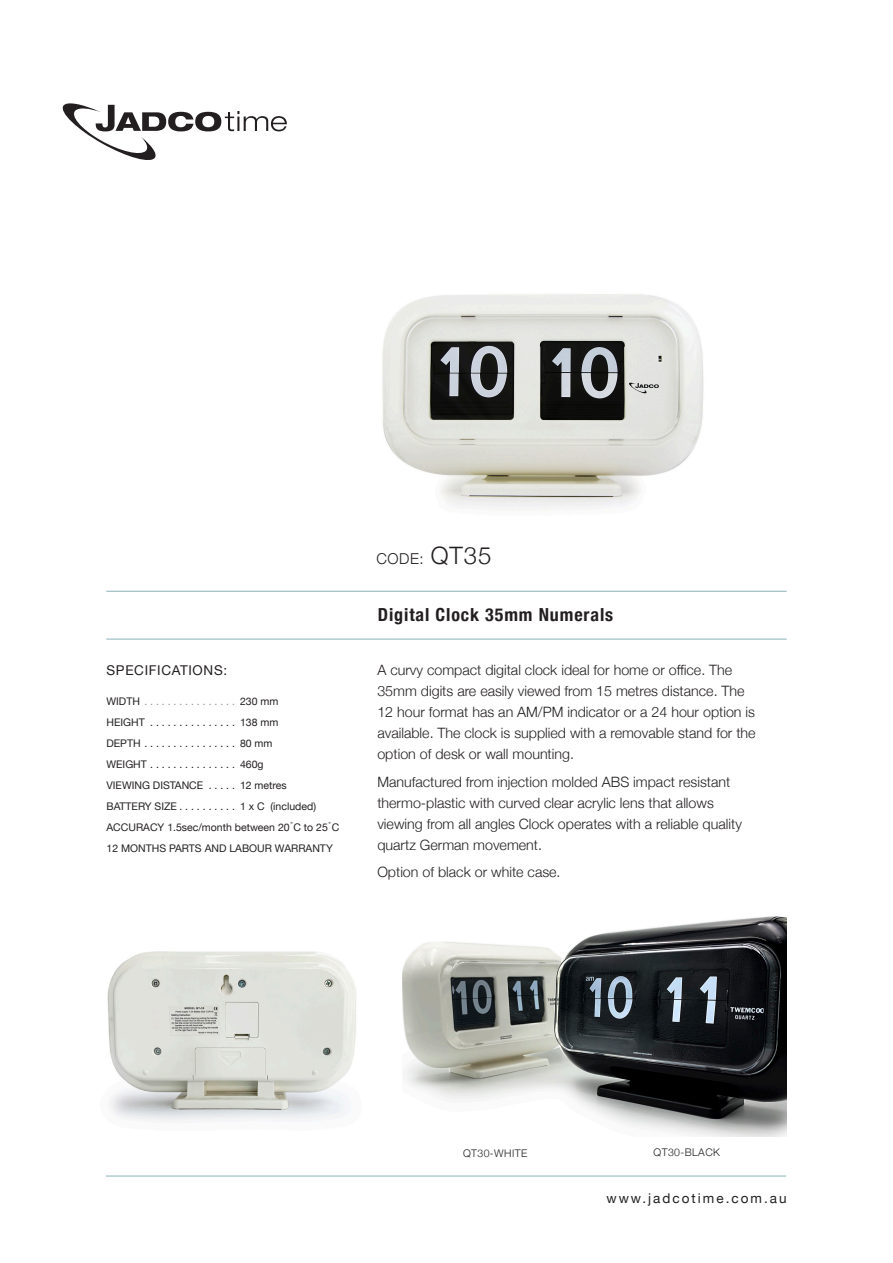
<style>
.page{position:relative;width:893px;height:1263px;background:#fff}
.page>*{position:absolute;margin:0;border:0;box-sizing:border-box;transform-origin:0 0}
.PRODUCT_TITLE{font:700 condensed 18px "Helvetica Neue";letter-spacing:.05em;color:#231f20}
.CLOCK_CODE{font:300 15px "Helvetica Neue";color:#231f20}
.CLOCK_PARAGRAPH_TEXT{font:300 14.25px/21px "Helvetica Neue";color:#231f20}
._5__product_spec_lis{font:13.5px "Helvetica Neue";letter-spacing:.15em;color:#231f20}
._5__product_spec_lis-2{font:13.5px "Helvetica Neue";letter-spacing:.05em;color:#231f20}
._5__product_spec_lis-3{font:10.5px "Helvetica Neue";color:#231f20}
._5__product_spec_lis-4{font:10.5px "Helvetica Neue";color:#939598}
.CLOCK_CODE-2{font:300 10.5px "Helvetica Neue";letter-spacing:.04em;color:#231f20}
.s1{color:#231f20}
.s2{font-family:"Adobe Garamond Pro"}
.s3{font-size:24px}
</style>
<div class="page">
<img style="left:402px;top:916px;width:385px;height:220px">
<img style="left:107px;top:951px;width:249px;height:171px">
<img style="left:382px;top:294px;width:322px;height:220px">
<hr style="left:106px;top:591px;width:681px;height:1px;background:#91b7bb">
<hr style="left:106px;top:638px;width:681px;height:2px;background:#91b7bb">
<svg style="left:62px;top:103px;width:225px;height:57px"></svg>
<hr style="left:106px;top:1175px;width:680px;height:1px;background:#91b7bb">
<p class="_5__product_spec_lis-2" style="left:106px;top:661px;width:122px">SPECIFICATIONS:</p>
<p class="_5__product_spec_lis-4" style="left:106px;top:693px;width:38px"><span class="s1">WIDTH</span> .................</p>
<p class="_5__product_spec_lis-3" style="left:240px;top:693px;width:40px">230 mm</p>
<p class="_5__product_spec_lis-3" style="left:106px;top:714px;width:43px">HEIGHT ................</p>
<p class="_5__product_spec_lis-3" style="left:240px;top:714px;width:40px">138 mm</p>
<p class="_5__product_spec_lis-3" style="left:106px;top:735px;width:38px">DEPTH .................</p>
<p class="_5__product_spec_lis-3" style="left:240px;top:735px;width:34px">80 mm</p>
<p class="_5__product_spec_lis-3" style="left:106px;top:756px;width:45px">WEIGHT ................</p>
<p class="_5__product_spec_lis-3" style="left:240px;top:756px;width:25px">460g</p>
<p class="_5__product_spec_lis-3" style="left:106px;top:777px;width:101px">VIEWING DISTANCE ......</p>
<p class="_5__product_spec_lis-3" style="left:240px;top:777px;width:48px">12 metres</p>
<p class="_5__product_spec_lis-3" style="left:106px;top:798px;width:77px">BATTERY SIZE ..........</p>
<p class="_5__product_spec_lis-3" style="left:240px;top:798px;width:78px">1 x C (included)</p>
<p class="_5__product_spec_lis-3" style="left:106px;top:819px;width:234px">ACCURACY 1.5sec/month between 20<span class="s2">˚</span>C to 25<span class="s2">˚</span>C</p>
<p class="_5__product_spec_lis-3" style="left:106px;top:840px;width:228px">12 MONTHS PARTS AND LABOUR WARRANTY</p>
<p class="CLOCK_CODE" style="left:376px;top:546px;width:117px">CODE: <span class="s3">QT35</span></p>
<p class="PRODUCT_TITLE" style="left:378px;top:599px;width:237px">Digital Clock 35mm Numerals</p>
<p class="CLOCK_PARAGRAPH_TEXT" style="left:377px;top:659px;width:380px">A curvy compact digital clock ideal for home or office. The 35mm digits are easily viewed from 15 metres distance. The 12 hour format has an AM/PM indicator or a 24 hour option is available. The clock is supplied with a removable stand for the option of desk or wall mounting.</p>
<p class="CLOCK_PARAGRAPH_TEXT" style="left:377px;top:770px;width:366px">Manufactured from injection molded ABS impact resistant thermo-plastic with curved clear acrylic lens that allows viewing from all angles Clock operates with a reliable quality quartz German movement.</p>
<p class="CLOCK_PARAGRAPH_TEXT" style="left:377px;top:861px;width:185px">Option of black or white case.</p>
<p class="CLOCK_CODE-2" style="left:463px;top:1145px;width:66px">QT30-WHITE</p>
<p class="CLOCK_CODE-2" style="left:653px;top:1144px;width:68px">QT30-BLACK</p>
<p class="_5__product_spec_lis" style="left:606px;top:1188px;width:182px">www.jadcotime.com.au</p>
</div>
